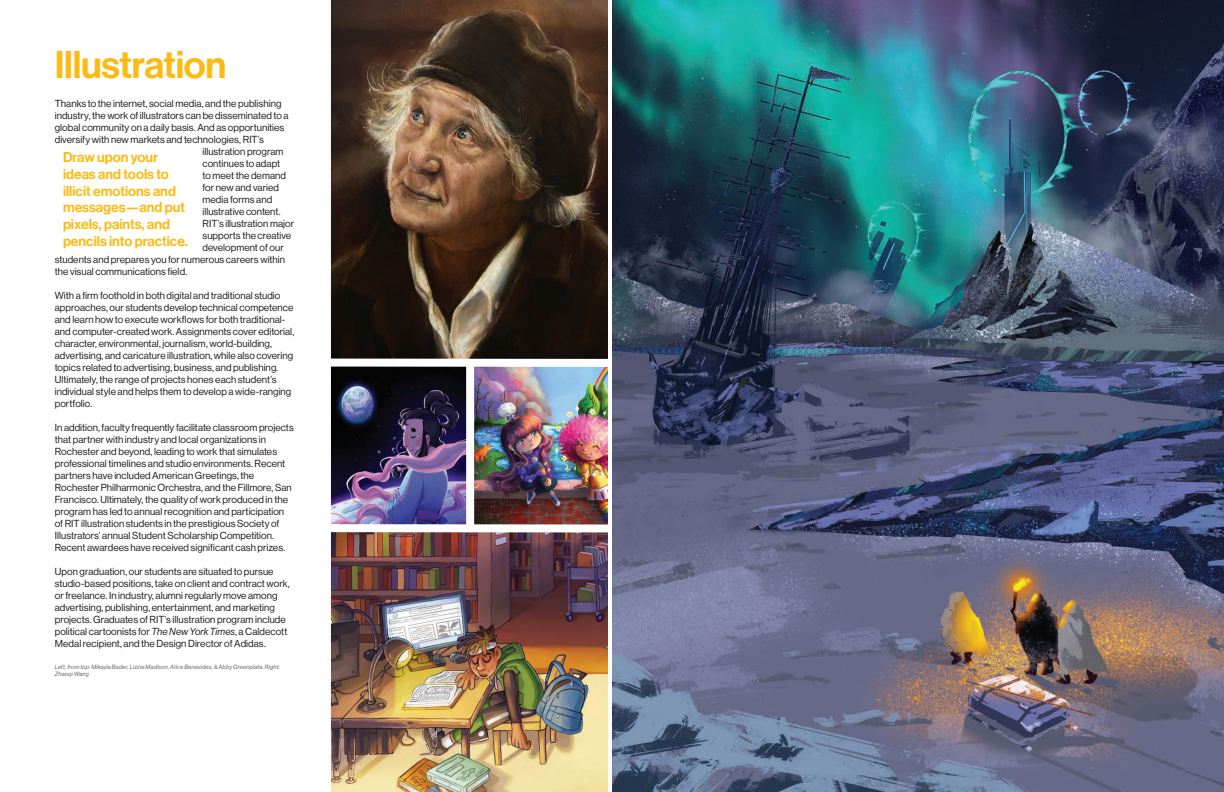
<style>
.page{position:relative;width:1224px;height:792px;background:#fff}
.page>*{position:absolute;margin:0;border:0;box-sizing:border-box;transform-origin:0 0}
.t1{font:38px "N Haas Grotesk DS Pro 65 Md";letter-spacing:-.01em;color:#fcba13}
.t2{font:14px/16.8px "N Haas Grotesk DS Pro 65 Md";color:#fcba13}
.t3{font:10px/12px "N Haas Grotesk DS Pro 55 Rg";letter-spacing:.005em;color:#221d1e}
.t4{font:6px/7.2px "N Haas Grotesk DS Pro 56 It";letter-spacing:.03em;color:#636366}
.s1{font-family:"N Haas Grotesk DS Pro 56 It"}
</style>
<div class="page">
<img style="left:474px;top:371px;width:134px;height:149px">
<img style="left:331px;top:0;width:277px;height:355px">
<img style="left:331px;top:371px;width:135px;height:149px">
<img style="left:331px;top:537px;width:277px;height:255px">
<svg style="left:330px;top:355px;width:278px;height:16px"></svg>
<img style="left:330px;top:520px;width:278px;height:17px">
<img style="left:612px;top:0;width:612px;height:792px">
<p class="t1" style="left:55px;top:43px;width:173px">Illustration</p>
<p class="t3" style="left:55px;top:98px;width:228px">Thanks to the internet, social media, and the publishing</p>
<p class="t3" style="left:55px;top:110px;width:235px">industry, the work of illustrators can be disseminated to a</p>
<p class="t3" style="left:55px;top:122px;width:231px">global community on a daily basis. And as opportunities</p>
<p class="t3" style="left:55px;top:134px;width:211px">diversify with new markets and technologies, RIT’s</p>
<p class="t3" style="left:202px;top:146px;width:83px">illustration program</p>
<p class="t3" style="left:202px;top:158px;width:79px">continues to adapt</p>
<p class="t3" style="left:202px;top:170px;width:85px">to meet the demand</p>
<p class="t3" style="left:202px;top:182px;width:78px">for new and varied</p>
<p class="t3" style="left:202px;top:194px;width:71px">media forms and</p>
<p class="t3" style="left:202px;top:206px;width:80px">illustrative content.</p>
<p class="t3" style="left:202px;top:218px;width:93px">RIT’s illustration major</p>
<p class="t3" style="left:202px;top:230px;width:90px">supports the creative</p>
<p class="t3" style="left:202px;top:242px;width:83px">development of our</p>
<p class="t3" style="left:55px;top:254px;width:232px">students and prepares you for numerous careers within</p>
<p class="t3" style="left:55px;top:266px;width:134px">the visual communications field.</p>
<p class="t3" style="left:55px;top:290px;width:241px">With a firm foothold in both digital and traditional studio approaches, our students develop technical competence and learn how to execute workflows for both traditional&shy;and computer-created work. Assignments cover editorial, character, environmental, journalism, world-building, advertising, and caricature illustration, while also covering topics related to advertising, business, and publishing.<br>Ultimately, the range of projects hones each student’s individual style and helps them to develop a wide-ranging portfolio.</p>
<p class="t3" style="left:55px;top:422px;width:241px">In addition, faculty frequently facilitate classroom projects that partner with industry and local organizations in Rochester and beyond, leading to work that simulates professional timelines and studio environments. Recent partners have included American Greetings, the Rochester Philharmonic Orchestra, and the Fillmore, San Francisco. Ultimately, the quality of work produced in the program has led to annual recognition and participation of RIT illustration students in the prestigious Society of Illustrators’ annual Student Scholarship Competition.<br>Recent awardees have received significant cash prizes.</p>
<p class="t3" style="left:55px;top:566px;width:236px">Upon graduation, our students are situated to pursue studio-based positions, take on client and contract work, or freelance. In industry, alumni regularly move among advertising, publishing, entertainment, and marketing projects. Graduates of RIT’s illustration program include political cartoonists for <span class="s1">The New York Times</span>, a Caldecott Medal recipient, and the Design Director of Adidas.</p>
<p class="t2" style="left:63px;top:149px;width:126px">Draw upon your ideas and tools to illicit emotions and messages—and put pixels, paints, and pencils into practice.</p>
<p class="t4" style="left:55px;top:663px;width:227px">Left, from top: Mikayla Bader, Lizzie Madison, Alice Benavides, &amp; Abby Greenplate. Right:<br>Zhaoqi Wang</p>
</div>
